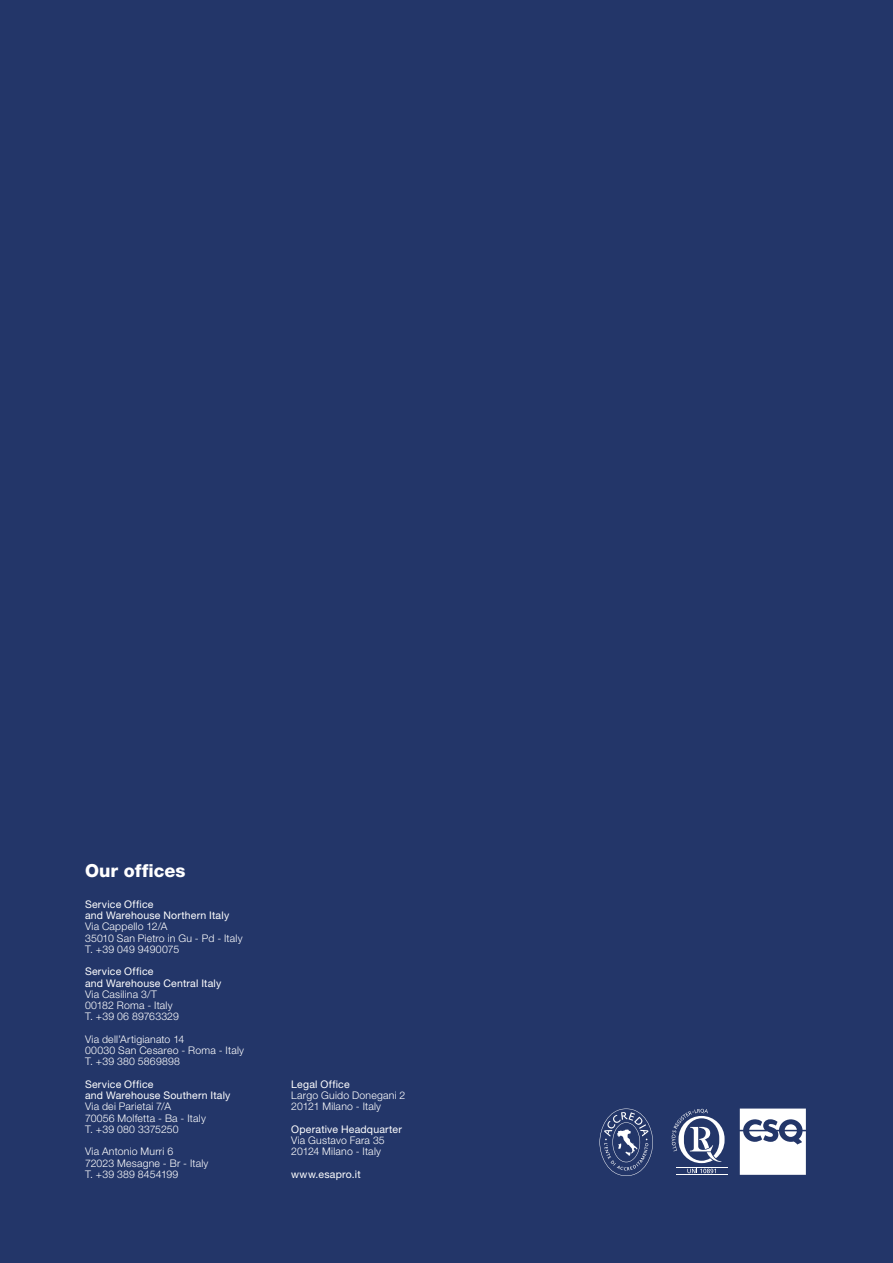
<style>
.page{position:relative;width:893px;height:1263px;background:#233669}
.page>*{position:absolute;margin:0;border:0;box-sizing:border-box;transform-origin:0 0}
.t1{font:800 18px "Helvetica Neue LT Pro";color:#fff}
.t2{font:300 10.5px/11.2px "Helvetica Neue LT Pro";letter-spacing:.02em;color:#fff}
.t3{font:10.5px/11.2px "Helvetica Neue LT Pro";letter-spacing:.02em;color:#fff}
</style>
<div class="page">
<svg style="left:740px;top:1108px;width:66px;height:67px;background:#d3d7e1"></svg>
<svg style="left:599px;top:1108px;width:54px;height:68px"></svg>
<svg style="left:687px;top:1169px;width:29px;height:4px"></svg>
<svg style="left:672px;top:1109px;width:53px;height:54px"></svg>
<hr style="left:676px;top:1167px;width:51px;height:1px;background:#fff">
<hr style="left:676px;top:1174px;width:51px;height:1px;background:#fff">
<h1 class="t1" style="left:85px;top:859px;width:102px">Our offices</h1>
<p class="t3" style="left:85px;top:898px;width:146px">Service Office<br>and Warehouse Northern Italy</p>
<p class="t2" style="left:85px;top:921px;width:159px">Via Cappello 12/A<br>35010 San Pietro in Gu - Pd - Italy<br>T. +39 049 9490075</p>
<p class="t3" style="left:85px;top:966px;width:138px">Service Office<br>and Warehouse Central Italy</p>
<p class="t2" style="left:85px;top:988px;width:95px">Via Casilina 3/T<br>00182 Roma - Italy<br>T. +39 06 89763329</p>
<p class="t2" style="left:85px;top:1033px;width:161px">Via dell’Artigianato 14<br>00030 San Cesareo - Roma - Italy<br>T. +39 380 5869898</p>
<p class="t3" style="left:85px;top:1078px;width:147px">Service Office<br>and Warehouse Southern Italy</p>
<p class="t2" style="left:85px;top:1101px;width:122px">Via dei Parietai 7/A<br>70056 Molfetta - Ba - Italy<br>T. +39 080 3375250</p>
<p class="t2" style="left:85px;top:1146px;width:125px">Via Antonio Murri 6<br>72023 Mesagne - Br - Italy<br>T. +39 389 8454199</p>
<p class="t3" style="left:291px;top:1078px;width:60px">Legal Office</p>
<p class="t2" style="left:291px;top:1089px;width:116px">Largo Guido Donegani 2<br>20121 Milano - Italy</p>
<p class="t3" style="left:291px;top:1123px;width:112px">Operative Headquarter</p>
<p class="t2" style="left:291px;top:1134px;width:95px">Via Gustavo Fara 35<br>20124 Milano - Italy</p>
<p class="t3" style="left:291px;top:1168px;width:71px">www.esapro.it</p>
</div>
